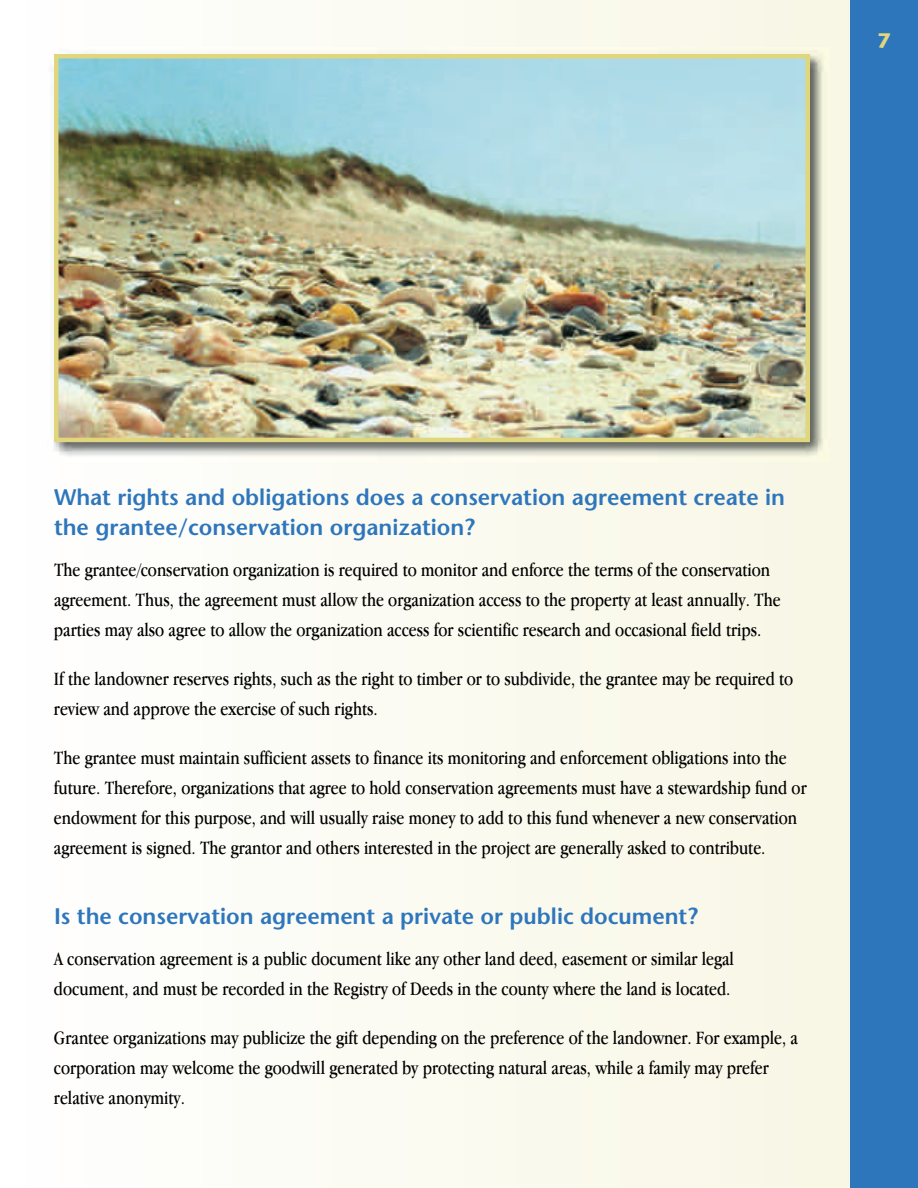
<style>
.page{position:relative;width:918px;height:1188px;background:#fff}
.page>*{position:absolute;margin:0;border:0;box-sizing:border-box;transform-origin:0 0}
.t1{font:600 22.5px/30px "Stone Sans";color:#2e76bc}
.t2{font:700 21px "Stone Sans ITC";color:#dfd67e}
.t3{font:19.5px/30px "Apple Garamond";color:#000}
</style>
<div class="page">
<div style="left:0;top:0;width:918px;height:1188px;background:linear-gradient(to right,#feffff,#f7f6e3)"></div>
<div style="left:850px;top:0;width:68px;height:1188px;background:#2e76bc"></div>
<img style="left:48px;top:47px;width:781px;height:414px">
<img style="left:59px;top:59px;width:746px;height:378px">
<div style="left:54px;top:54px;width:756px;height:388px;border:4px solid #dfd67e"></div>
<p class="t2" style="left:877px;top:22px;width:16px">7</p>
<p class="t1" style="left:54px;top:482px;width:733px">What rights and obligations does a conservation agreement create in the grantee/conservation organization?</p>
<p class="t3" style="left:54px;top:555px;width:728px">The grantee/conservation organization is required to monitor and enforce the terms of the conservation agreement. Thus, the agreement must allow the organization access to the property at least annually. The parties may also agree to allow the organization access for scientific research and occasional field trips.</p>
<p class="t3" style="left:54px;top:663px;width:741px">If the landowner reserves rights, such as the right to timber or to subdivide, the grantee may be required to review and approve the exercise of such rights.</p>
<p class="t3" style="left:54px;top:742px;width:754px">The grantee must maintain sufficient assets to finance its monitoring and enforcement obligations into the future. Therefore, organizations that agree to hold conservation agreements must have a stewardship fund or endowment for this purpose, and will usually raise money to add to this fund whenever a new conservation agreement is signed. The grantor and others interested in the project are generally asked to contribute.</p>
<p class="t1" style="left:54px;top:901px;width:645px">Is the conservation agreement a private or public document?</p>
<p class="t3" style="left:54px;top:944px;width:682px">A conservation agreement is a public document like any other land deed, easement or similar legal document, and must be recorded in the Registry of Deeds in the county where the land is located.</p>
<p class="t3" style="left:54px;top:1023px;width:745px">Grantee organizations may publicize the gift depending on the preference of the landowner. For example, a corporation may welcome the goodwill generated by protecting natural areas, while a family may prefer relative anonymity.</p>
</div>
